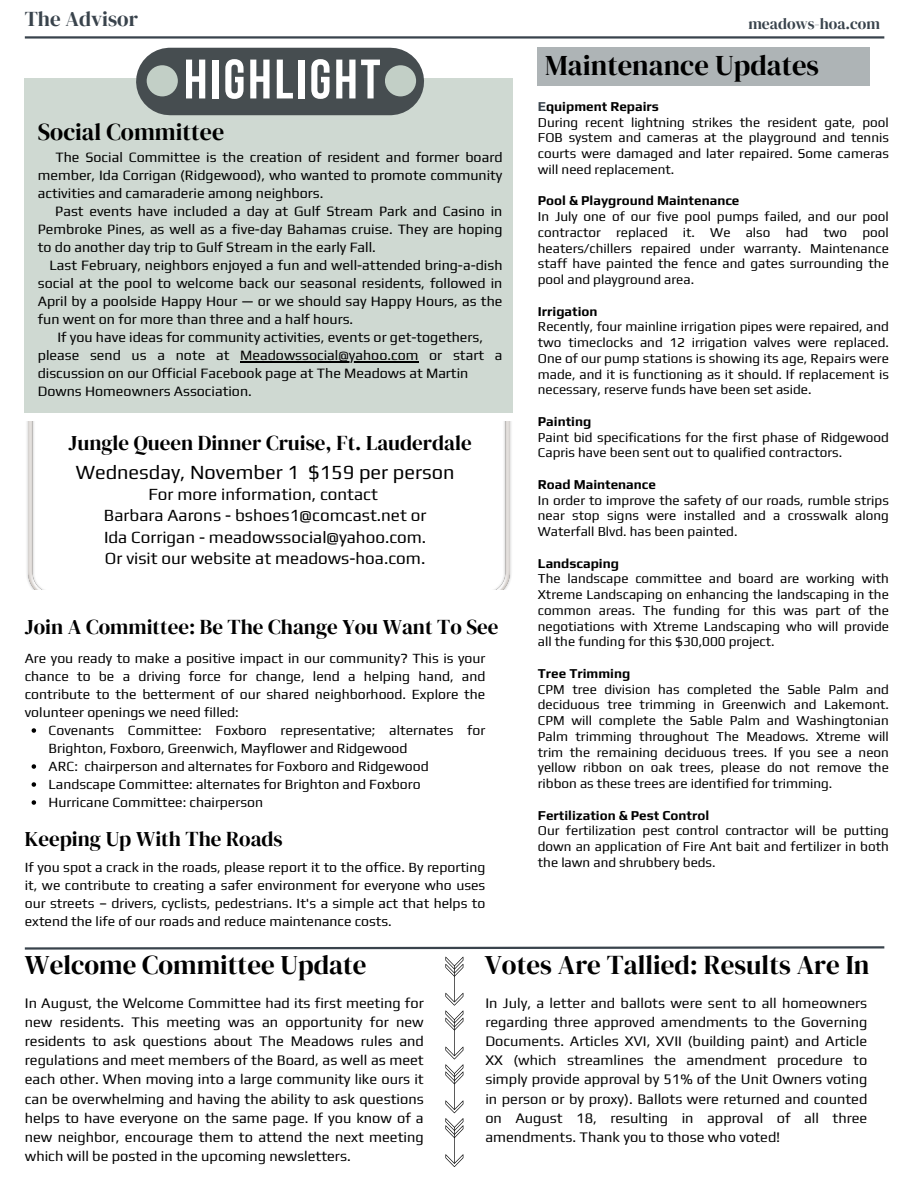
<style>
.page{position:relative;width:918px;height:1188px;background:#fff}
.page>*{position:absolute;margin:0;border:0;box-sizing:border-box;transform-origin:0 0}
.t1{font:55.5px "Bebas Neue Cyrillic";letter-spacing:.05em;color:#fff}
.t2{font:28.65px "DM Serif Display";color:#000}
.t3{font:27px "DM Serif Display";color:#000}
.t4{font:24px "DM Serif Display";color:#000}
.t5{font:21px "DM Serif Display";color:#000}
.t6{font:21px "DM Serif Display";color:#39434c}
.t7{font:19.95px "Play";color:#000}
.t8{font:16.95px "Play";color:#000}
.t9{font:15.6px "DM Serif Display";color:#39434c}
.t10{font:14.55px/19.2px "Play";color:#000;text-align:justify}
.t11{font:14.25px/18px "Play";color:#000;text-align:justify}
.t12{font:13.95px/18px "Play";color:#000;text-align:justify}
.t13{font:13.5px/15.8px "Play";color:#000;text-align:justify}
.t14{font:700 13.5px "Play";color:#000}
.s1{color:#39434c}
</style>
<div class="page">
<hr style="left:25px;top:36px;width:859px;height:3px;background:#39434c">
<svg style="left:24px;top:946px;width:861px;height:4px"></svg>
<svg style="left:445px;top:957px;width:18px;height:210px"></svg>
<div style="left:25px;top:78px;width:488px;height:335px;background:#cfd9d2"></div>
<div style="left:170px;top:48px;width:220px;height:67px;background:#464d50"></div>
<div style="left:147px;top:65px;width:31px;height:31px;background:#c2cfc6;border-radius:50%"></div>
<div style="left:385px;top:65px;width:31px;height:31px;background:#c2cfc6;border-radius:50%"></div>
<div style="left:538px;top:48px;width:332px;height:38px;background:#aeb4b6"></div>
<hr style="left:240px;top:361px;width:178px;height:1px;background:#000">
<svg style="left:32px;top:728px;width:4px;height:5px"></svg>
<svg style="left:32px;top:764px;width:4px;height:5px"></svg>
<svg style="left:32px;top:782px;width:4px;height:5px"></svg>
<svg style="left:32px;top:800px;width:4px;height:5px"></svg>
<img style="left:27px;top:422px;width:484px;height:168px">
<p class="t6" style="left:25px;top:5px;width:115px">The Advisor</p>
<p class="t9" style="left:748px;top:13px;width:133px">meadows-hoa.com</p>
<p class="t1" style="left:184px;top:57px;width:198px">HIGHLIGHT</p>
<p class="t4" style="left:38px;top:115px;width:188px">Social Committee</p>
<p class="t11" style="left:38px;top:148px;width:466px;text-indent:18px">The Social Committee is the creation of resident and former board member, Ida Corrigan (Ridgewood), who wanted to promote community activities and camaraderie among neighbors.</p>
<p class="t11" style="left:38px;top:202px;width:466px;text-indent:17px">Past events have included a day at Gulf Stream Park and Casino in Pembroke Pines, as well as a five-day Bahamas cruise. They are hoping to do another day trip to Gulf Stream in the early Fall.</p>
<p class="t11" style="left:38px;top:256px;width:466px;text-indent:12px">Last February, neighbors enjoyed a fun and well-attended bring-a-dish social at the pool to welcome back our seasonal residents, followed in April by a poolside Happy Hour — or we should say Happy Hours, as the fun went on for more than three and a half hours.</p>
<p class="t11" style="left:57px;top:328px;width:427px">If you have ideas for community activities, events or get-togethers,</p>
<p class="t11" style="left:38px;top:346px;width:466px">please send us a note at Meadowssocial@yahoo.com or start a discussion on our Official Facebook page at The Meadows at Martin</p>
<p class="t11" style="left:38px;top:382px;width:216px">Downs Homeowners Association.</p>
<p class="t5" style="left:69px;top:428px;width:405px">Jungle Queen Dinner Cruise, Ft. Lauderdale</p>
<p class="t7" style="left:76px;top:460px;width:380px">Wednesday, November 1 $159 per person</p>
<p class="t8" style="left:148px;top:484px;width:231px">For more information, contact</p>
<p class="t8" style="left:104px;top:506px;width:324px">Barbara Aarons - bshoes1@comcast.net or</p>
<p class="t8" style="left:104px;top:527px;width:324px">Ida Corrigan - meadowssocial@yahoo.com.</p>
<p class="t8" style="left:105px;top:548px;width:322px">Or visit our website at meadows-hoa.com.</p>
<p class="t5" style="left:25px;top:612px;width:475px">Join A Committee: Be The Change You Want To See</p>
<p class="t12" style="left:25px;top:649px;width:462px">Are you ready to make a positive impact in our community? This is your chance to be a driving force for change, lend a helping hand, and contribute to the betterment of our shared neighborhood. Explore the volunteer openings we need filled:</p>
<p class="t12" style="left:49px;top:721px;width:438px">Covenants Committee: Foxboro representative; alternates for<br>Brighton, Foxboro, Greenwich, Mayflower and Ridgewood</p>
<p class="t12" style="left:49px;top:757px;width:382px">ARC: chairperson and alternates for Foxboro and Ridgewood</p>
<p class="t12" style="left:49px;top:775px;width:374px">Landscape Committee: alternates for Brighton and Foxboro</p>
<p class="t12" style="left:49px;top:793px;width:216px">Hurricane Committee: chairperson</p>
<p class="t5" style="left:25px;top:825px;width:259px">Keeping Up With The Roads</p>
<p class="t12" style="left:25px;top:858px;width:462px">If you spot a crack in the roads, please report it to the office. By reporting it, we contribute to creating a safer environment for everyone who uses our streets – drivers, cyclists, pedestrians. It's a simple act that helps to extend the life of our roads and reduce maintenance costs.</p>
<p class="t2" style="left:545px;top:45px;width:275px">Maintenance Updates</p>
<p class="t14" style="left:538px;top:98px;width:123px"><span class="s1">E</span>quipment Repairs</p>
<p class="t13" style="left:538px;top:114px;width:353px">During recent lightning strikes the resident gate, pool FOB system and cameras at the playground and tennis courts were damaged and later repaired. Some cameras will need replacement.</p>
<p class="t14" style="left:538px;top:193px;width:203px">Pool &amp; Playground Maintenance</p>
<p class="t13" style="left:538px;top:208px;width:353px">In July one of our five pool pumps failed, and our pool contractor replaced it. We also had two pool heaters/chillers repaired under warranty. Maintenance staff have painted the fence and gates surrounding the pool and playground area.</p>
<p class="t14" style="left:538px;top:303px;width:61px">Irrigation</p>
<p class="t13" style="left:538px;top:319px;width:353px">Recently, four mainline irrigation pipes were repaired, and two timeclocks and 12 irrigation valves were replaced.<br>One of our pump stations is showing its age, Repairs were made, and it is functioning as it should. If replacement is necessary, reserve funds have been set aside.</p>
<p class="t14" style="left:538px;top:413px;width:55px">Painting</p>
<p class="t13" style="left:538px;top:429px;width:353px">Paint bid specifications for the first phase of Ridgewood<br>Capris have been sent out to qualified contractors.</p>
<p class="t14" style="left:538px;top:476px;width:120px">Road Maintenance</p>
<p class="t13" style="left:538px;top:492px;width:353px">In order to improve the safety of our roads, rumble strips near stop signs were installed and a crosswalk along Waterfall Blvd. has been painted.</p>
<p class="t14" style="left:538px;top:555px;width:83px">Landscaping</p>
<p class="t13" style="left:538px;top:571px;width:353px">The landscape committee and board are working with Xtreme Landscaping on enhancing the landscaping in the common areas. The funding for this was part of the negotiations with Xtreme Landscaping who will provide all the funding for this $30,000 project.</p>
<p class="t14" style="left:538px;top:665px;width:94px">Tree Trimming</p>
<p class="t13" style="left:538px;top:681px;width:353px">CPM tree division has completed the Sable Palm and deciduous tree trimming in Greenwich and Lakemont.<br>CPM will complete the Sable Palm and Washingtonian Palm trimming throughout The Meadows. Xtreme will trim the remaining deciduous trees. If you see a neon yellow ribbon on oak trees, please do not remove the ribbon as these trees are identified for trimming.</p>
<p class="t14" style="left:538px;top:807px;width:173px">Fertilization &amp; Pest Control</p>
<p class="t13" style="left:538px;top:823px;width:353px">Our fertilization pest control contractor will be putting down an application of Fire Ant bait and fertilizer in both the lawn and shrubbery beds.</p>
<p class="t3" style="left:25px;top:946px;width:343px">Welcome Committee Update</p>
<p class="t3" style="left:485px;top:946px;width:386px">Votes Are Tallied: Results Are In</p>
<p class="t10" style="left:25px;top:993px;width:400px">In August, the Welcome Committee had its first meeting for new residents. This meeting was an opportunity for new residents to ask questions about The Meadows rules and regulations and meet members of the Board, as well as meet each other. When moving into a large community like ours it can be overwhelming and having the ability to ask questions helps to have everyone on the same page. If you know of a new neighbor, encourage them to attend the next meeting which will be posted in the upcoming newsletters.</p>
<p class="t10" style="left:485px;top:993px;width:383px">In July, a letter and ballots were sent to all homeowners regarding three approved amendments to the Governing Documents. Articles XVI, XVII (building paint) and Article XX (which streamlines the amendment procedure to simply provide approval by 51% of the Unit Owners voting in person or by proxy). Ballots were returned and counted on August 18, resulting in approval of all three amendments. Thank you to those who voted!</p>
</div>
